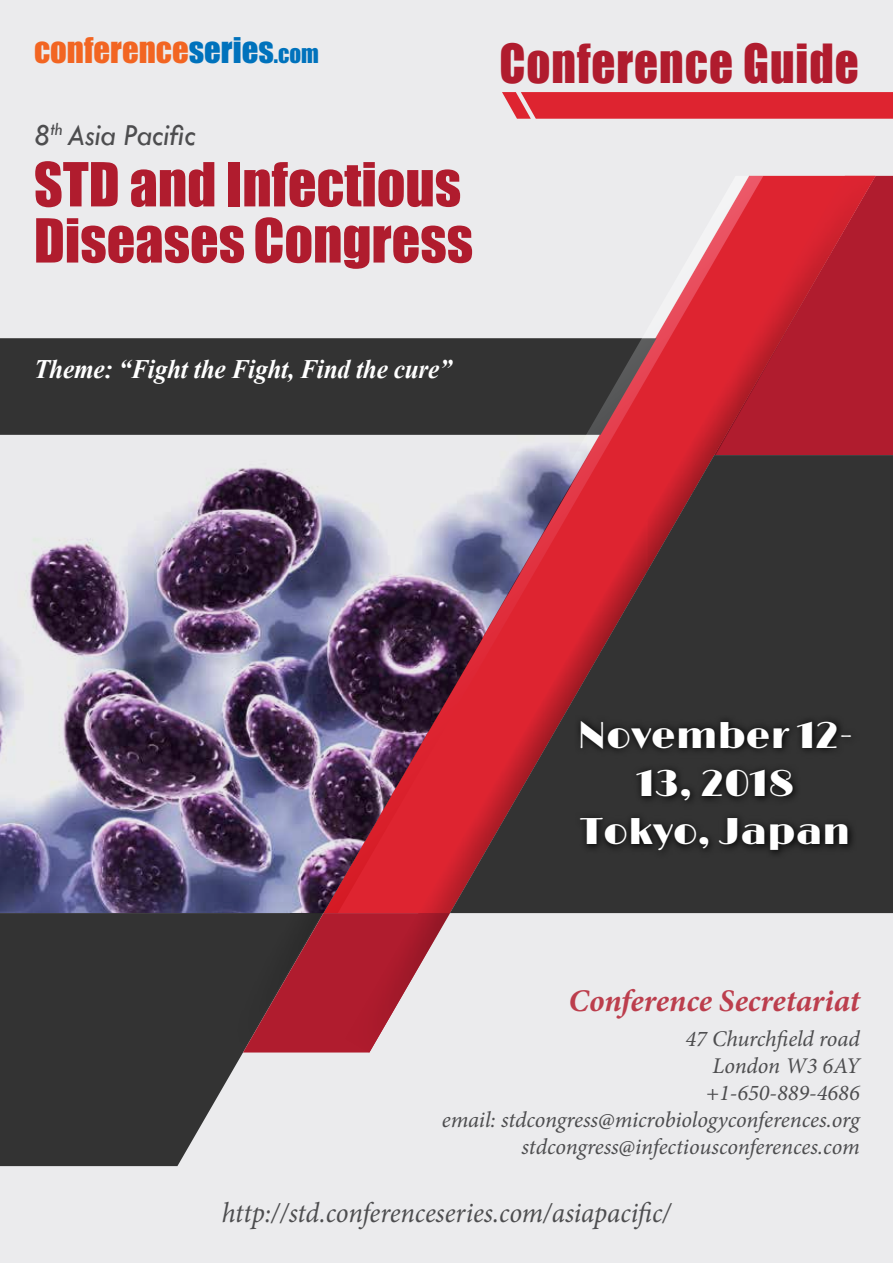
<style>
.page{position:relative;width:893px;height:1263px;background:#ebebed}
.page>*{position:absolute;margin:0;border:0;box-sizing:border-box;transform-origin:0 0}
.t1{font:56.1px/56.1px "Impact";color:#b01c2e}
.t2{font:49.5px "Impact";letter-spacing:.02em;color:#b01c2e;scale:.95 1}
.t3{font:37.5px/48px "Limelight";color:#fff;text-align:center}
.t4{font:32.7px "Impact";color:#f26522}
.t5{font:italic 31.65px "Tw Cen";letter-spacing:-.01em;color:#4d4d4f;scale:.95 1}
.t6{font:italic 700 31.5px "Minion Pro";letter-spacing:-.005em;color:#bc3e4d}
.t7{font:italic 28.5px "Minion Pro";letter-spacing:-.005em;color:#4d4d4f;scale:.95 1}
.t8{font:italic 700 26.7px "Times New Roman";letter-spacing:-.01em;color:#fff;scale:.95 1}
.t9{font:italic 22.5px/27px "Minion Pro";letter-spacing:-.005em;color:#4d4d4f;text-align:right}
.s1{color:#0072bc}
.s2{font-size:22.95px;color:#0072bc}
</style>
<div class="page">
<svg style="left:0;top:913px;width:323px;height:253px;fill:#333"></svg>
<div style="left:875px;top:176px;width:18px;height:279px;background:#b01c2e"></div>
<svg style="left:480px;top:176px;width:395px;height:738px;fill:#b01c2e"></svg>
<div style="left:322px;top:913px;width:24px;height:139px;background:#b01c2e"></div>
<div style="left:0;top:338px;width:310px;height:97px;background:#333"></div>
<img style="left:763px;top:209px;width:93px;height:246px">
<img style="left:763px;top:280px;width:22px;height:135px">
<img style="left:783px;top:200px;width:48px;height:136px">
<img style="left:829px;top:176px;width:46px;height:80px">
<img style="left:346px;top:913px;width:104px;height:139px">
<img style="left:217px;top:913px;width:105px;height:139px">
<div style="left:763px;top:455px;width:130px;height:458px;background:#333"></div>
<svg style="left:310px;top:176px;width:453px;height:737px"></svg>
<svg style="left:502px;top:92px;width:391px;height:27px"></svg>
<img style="left:0;top:435px;width:600px;height:478px">
<svg style="left:574px;top:714px;width:285px;height:145px;fill:#303030"></svg>
<h3 class="t4" style="left:34px;top:25px;width:286px">conference<span class="s1">series</span><span class="s2">.com</span></h3>
<h2 class="t2" style="left:499px;top:25px;width:380px">Conference Guide</h2>
<h3 class="t5" style="left:34px;top:116px;width:172px">8<sup>th</sup> Asia Pacific</h3>
<h1 class="t1" style="left:34px;top:155px;width:441px">STD and Infectious<br>Diseases Congress</h1>
<p class="t8" style="left:34px;top:350px;width:441px">Theme: “Fight the Fight, Find the cure”</p>
<h3 class="t3" style="left:577px;top:709px;width:277px">November 12-<br>13, 2018<br>Tokyo, Japan</h3>
<h3 class="t6" style="left:568px;top:978px;width:293px">Conference Secretariat</h3>
<p class="t9" style="left:442px;top:1026px;width:419px">47 Churchfield road<br>London W3 6AY<br>+1-650-889-4686<br>email: stdcongress@microbiologyconferences.org stdcongress@infectiousconferences.com</p>
<p class="t7" style="left:222px;top:1193px;width:474px">http://std.conferenceseries.com/asiapacific/</p>
</div>
